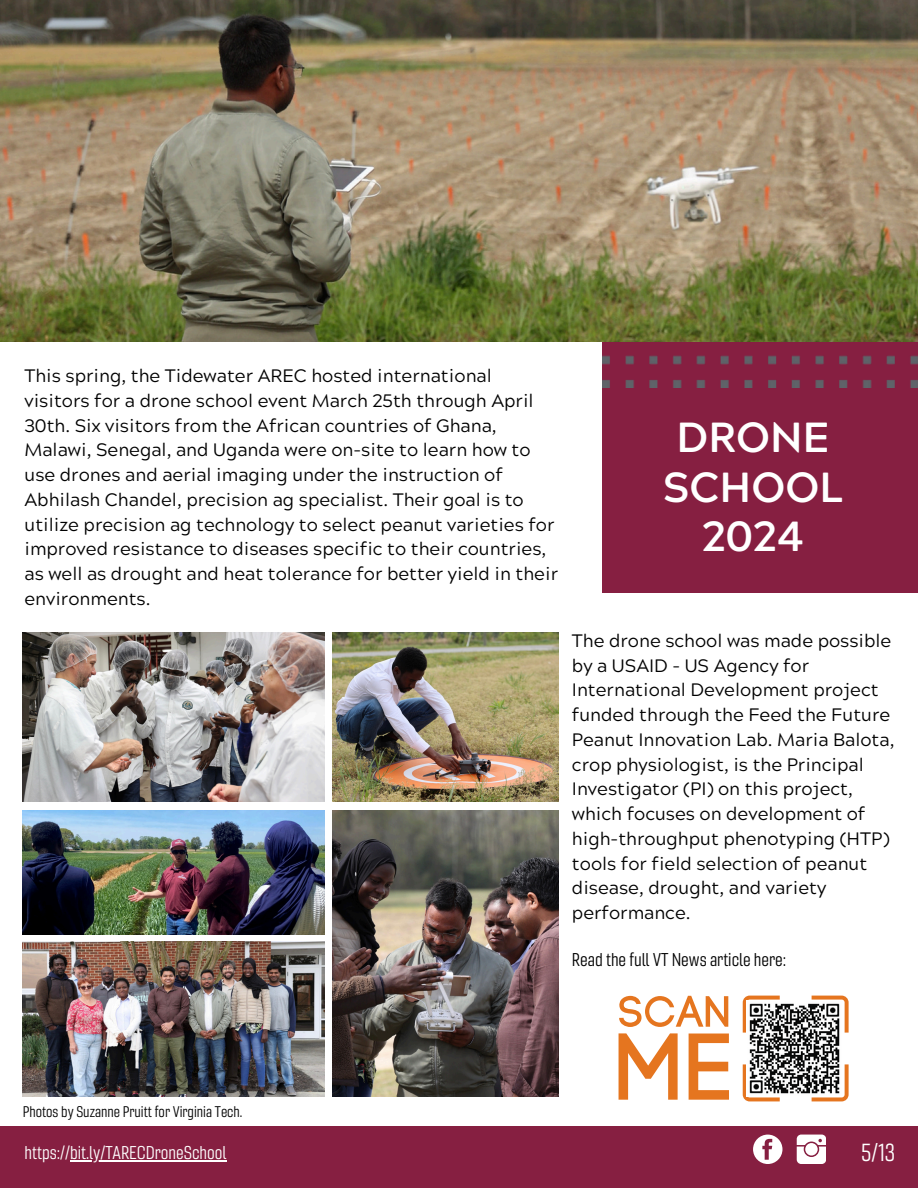
<style>
.page{position:relative;width:918px;height:1188px;background:#fff}
.page>*{position:absolute;margin:0;border:0;box-sizing:border-box;transform-origin:0 0}
.t1{font:700 42px/49.5px "Acherus Grotesque";color:#fff;text-align:center}
.t2{font:24px "Gineso Con Boo";color:#fff}
.t3{font:18px/24.8px "Acherus Grotesque";color:#000}
.t4{font:18px "Gineso Con Boo";color:#fff}
.t5{font:18px "Gineso Con Boo";color:#000}
.t6{font:15px "Gineso Con Boo";color:#000}
</style>
<div class="page">
<div style="left:602px;top:146px;width:316px;height:447px;background:#861f41"></div>
<div style="left:0;top:1126px;width:918px;height:62px;background:#861f41"></div>
<img style="left:23px;top:941px;width:301px;height:155px">
<img style="left:23px;top:810px;width:301px;height:124px">
<img style="left:332px;top:810px;width:226px;height:286px">
<img style="left:23px;top:632px;width:301px;height:169px">
<img style="left:332px;top:632px;width:226px;height:169px">
<img style="left:602px;top:341px;width:316px;height:47px">
<img style="left:0;top:0;width:918px;height:341px">
<svg style="left:743px;top:996px;width:106px;height:105px"></svg>
<svg style="left:619px;top:996px;width:109px;height:31px"></svg>
<svg style="left:619px;top:1033px;width:59px;height:67px"></svg>
<svg style="left:689px;top:1034px;width:40px;height:66px"></svg>
<img style="left:747px;top:1001px;width:96px;height:95px">
<hr style="left:70px;top:1160px;width:156px;height:1px;background:#fff">
<svg style="left:797px;top:1135px;width:29px;height:29px"></svg>
<div style="left:753px;top:1135px;width:29px;height:29px;background:#fff;border-radius:50%"></div>
<svg style="left:762px;top:1139px;width:10px;height:21px"></svg>
<h3 class="t3" style="left:24px;top:366px;width:535px">This spring, the Tidewater AREC hosted international visitors for a drone school event March 25th through April 30th. Six visitors from the African countries of Ghana, Malawi, Senegal, and Uganda were on-site to learn how to use drones and aerial imaging under the instruction of Abhilash Chandel, precision ag specialist. Their goal is to utilize precision ag technology to select peanut varieties for improved resistance to diseases specific to their countries, as well as drought and heat tolerance for better yield in their environments.</h3>
<p class="t1" style="left:663px;top:419px;width:182px">DRONE<br>SCHOOL<br>2024</p>
<p class="t3" style="left:572px;top:631px;width:324px">The drone school was made possible by a USAID - US Agency for<br>International Development project funded through the Feed the Future<br>Peanut Innovation Lab. Maria Balota, crop physiologist, is the Principal<br>Investigator (PI) on this project, which focuses on development of high-throughput phenotyping (HTP) tools for field selection of peanut disease, drought, and variety performance.</p>
<p class="t5" style="left:572px;top:947px;width:216px">Read the full VT News article here:</p>
<p class="t6" style="left:23px;top:1101px;width:221px">Photos by Suzanne Pruitt for Virginia Tech.</p>
<p class="t4" style="left:24px;top:1139px;width:203px">https://bit.ly/TARECDroneSchool</p>
<p class="t2" style="left:861px;top:1135px;width:36px">5/13</p>
</div>
